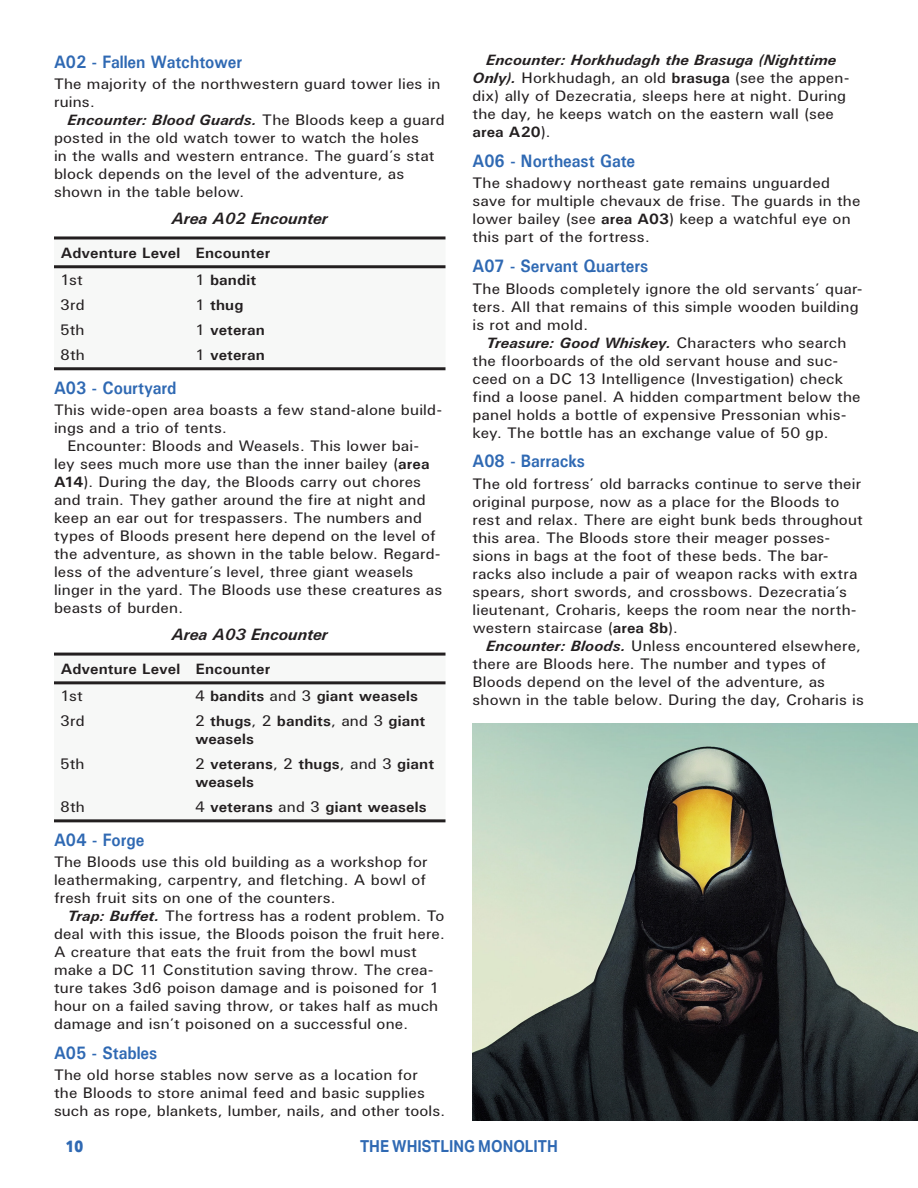
<style>
.page{position:relative;width:918px;height:1188px;background:#fff}
.page>*{position:absolute;margin:0;border:0;box-sizing:border-box;transform-origin:0 0}
.p_H4{font:700 18px "U001";color:#2f69b3;scale:.9 1}
.p_Table_Title{font:italic 700 16.5px "U001";color:#231f20}
.t1{font:700 16.5px "Aktiv Grotesk";color:#2f69b3;scale:.9 1}
.t2{font:800 16.5px "Aktiv Grotesk";color:#2f69b3;scale:.9 1}
.p_body{font:15px/18px "U001";letter-spacing:.01em;color:#231f20;scale:1.05 1}
.p_body_no_indent{font:15px/18px "U001";letter-spacing:.01em;color:#231f20;scale:1.05 1}
.p_table_body{font:700 15px/18px "U001";letter-spacing:.015em;color:#231f20;scale:1.05 1}
.p_table_header{font:700 15px "U001";letter-spacing:.01em;color:#231f20;scale:1.05 1}
.p_table_body-2{font:15px "U001";letter-spacing:.005em;color:#231f20;scale:1.05 1}
.s1{font-weight:700;font-style:italic}
.s2{font-weight:400}
.s3{font-weight:700}
</style>
<div class="page">
<svg style="left:54px;top:239px;width:392px;height:30px"></svg>
<hr style="left:54px;top:236px;width:135px;height:3px;background:#231f20">
<hr style="left:189px;top:236px;width:257px;height:3px;background:#231f20">
<hr style="left:54px;top:265px;width:135px;height:3px;background:#231f20">
<hr style="left:189px;top:265px;width:257px;height:3px;background:#231f20">
<hr style="left:54px;top:367px;width:135px;height:3px;background:#231f20">
<hr style="left:189px;top:367px;width:257px;height:3px;background:#231f20">
<svg style="left:54px;top:684px;width:392px;height:1px"></svg>
<hr style="left:54px;top:653px;width:135px;height:3px;background:#231f20">
<hr style="left:189px;top:653px;width:257px;height:3px;background:#231f20">
<hr style="left:54px;top:681px;width:135px;height:3px;background:#231f20">
<hr style="left:189px;top:681px;width:257px;height:3px;background:#231f20">
<hr style="left:54px;top:819px;width:135px;height:3px;background:#231f20">
<hr style="left:189px;top:819px;width:257px;height:3px;background:#231f20">
<img style="left:472px;top:724px;width:446px;height:396px">
<p class="p_H4" style="left:54px;top:50px;width:211px">A02 - Fallen Watchtower</p>
<p class="p_body_no_indent" style="left:54px;top:75px;width:370px">The majority of the northwestern guard tower lies in ruins.</p>
<p class="p_body" style="left:54px;top:111px;width:374px;text-indent:14px"><span class="s1">Encounter: Blood Guards.</span> The Bloods keep a guard posted in the old watch tower to watch the holes<br>in the walls and western entrance. The guard’s stat block depends on the level of the adventure, as shown in the table below.</p>
<p class="p_Table_Title" style="left:172px;top:208px;width:157px">Area A02 Encounter</p>
<p class="p_table_header" style="left:61px;top:243px;width:115px">Adventure Level</p>
<p class="p_table_header" style="left:196px;top:243px;width:72px">Encounter</p>
<p class="p_table_body-2" style="left:60px;top:270px;width:23px">1st</p>
<p class="p_table_body" style="left:195px;top:271px;width:60px"><span class="s2">1</span> bandit</p>
<p class="p_table_body-2" style="left:60px;top:295px;width:25px">3rd</p>
<p class="p_table_body" style="left:195px;top:296px;width:48px"><span class="s2">1</span> thug</p>
<p class="p_table_body-2" style="left:60px;top:320px;width:25px">5th</p>
<p class="p_table_body" style="left:195px;top:321px;width:68px"><span class="s2">1</span> veteran</p>
<p class="p_table_body-2" style="left:60px;top:345px;width:25px">8th</p>
<p class="p_table_body" style="left:195px;top:346px;width:68px"><span class="s2">1</span> veteran</p>
<p class="p_H4" style="left:54px;top:376px;width:138px">A03 - Courtyard</p>
<p class="p_body_no_indent" style="left:54px;top:401px;width:371px">This wide-open area boasts a few stand-alone build&shy;ings and a trio of tents.</p>
<p class="p_body" style="left:54px;top:437px;width:371px;text-indent:14px">Encounter: Bloods and Weasels. This lower bai&shy;ley sees much more use than the inner bailey (<span class="s3">area A14</span>). During the day, the Bloods carry out chores and train. They gather around the fire at night and keep an ear out for trespassers. The numbers and types of Bloods present here depend on the level of the adventure, as shown in the table below. Regard&shy;less of the adventure’s level, three giant weasels linger in the yard. The Bloods use these creatures as beasts of burden.</p>
<p class="p_Table_Title" style="left:172px;top:624px;width:157px">Area A03 Encounter</p>
<p class="p_table_header" style="left:61px;top:660px;width:115px">Adventure Level</p>
<p class="p_table_header" style="left:196px;top:660px;width:72px">Encounter</p>
<p class="p_table_body-2" style="left:60px;top:686px;width:23px">1st</p>
<p class="p_table_body" style="left:195px;top:687px;width:214px"><span class="s2">4</span> bandits <span class="s2">and 3</span> giant weasels</p>
<p class="p_table_body-2" style="left:60px;top:711px;width:25px">3rd</p>
<p class="p_table_body" style="left:195px;top:712px;width:221px"><span class="s2">2</span> thugs<span class="s2">, 2</span> bandits<span class="s2">, and 3</span> giant weasels</p>
<p class="p_table_body-2" style="left:60px;top:755px;width:25px">5th</p>
<p class="p_table_body" style="left:195px;top:755px;width:229px"><span class="s2">2</span> veterans<span class="s2">, 2</span> thugs<span class="s2">, and 3</span> giant weasels</p>
<p class="p_table_body-2" style="left:60px;top:798px;width:25px">8th</p>
<p class="p_table_body" style="left:195px;top:798px;width:222px"><span class="s2">4</span> veterans <span class="s2">and 3</span> giant weasels</p>
<p class="p_H4" style="left:54px;top:828px;width:102px">A04 - Forge</p>
<p class="p_body_no_indent" style="left:54px;top:853px;width:357px;text-align:justify">The Bloods use this old building as a workshop for leathermaking, carpentry, and fletching. A bowl of fresh fruit sits on one of the counters.</p>
<p class="p_body" style="left:54px;top:907px;width:374px;text-indent:14px"><span class="s1">Trap: Buffet.</span> The fortress has a rodent problem. To deal with this issue, the Bloods poison the fruit here.<br>A creature that eats the fruit from the bowl must make a DC 11 Constitution saving throw. The crea&shy;ture takes 3d6 poison damage and is poisoned for 1 hour on a failed saving throw, or takes half as much damage and isn’t poisoned on a successful one.</p>
<p class="p_H4" style="left:54px;top:1041px;width:116px">A05 - Stables</p>
<p class="p_body_no_indent" style="left:54px;top:1066px;width:374px">The old horse stables now serve as a location for<br>the Bloods to store animal feed and basic supplies such as rope, blankets, lumber, nails, and other tools.</p>
<p class="p_body" style="left:472px;top:51px;width:360px;text-indent:14px"><span class="s1">Encounter: Horkhudagh the Brasuga (Nighttime Only).</span> Horkhudagh, an old <span class="s3">brasuga</span> (see the appen&shy;dix) ally of Dezecratia, sleeps here at night. During the day, he keeps watch on the eastern wall (see <span class="s3">area A20</span>).</p>
<p class="p_H4" style="left:472px;top:150px;width:182px">A06 - Northeast Gate</p>
<p class="p_body_no_indent" style="left:472px;top:174px;width:371px">The shadowy northeast gate remains unguarded save for multiple chevaux de frise. The guards in the lower bailey (see <span class="s3">area A03</span>) keep a watchful eye on this part of the fortress.</p>
<p class="p_H4" style="left:472px;top:255px;width:197px">A07 - Servant Quarters</p>
<p class="p_body_no_indent" style="left:472px;top:279px;width:373px">The Bloods completely ignore the old servants’ quar&shy;ters. All that remains of this simple wooden building is rot and mold.</p>
<p class="p_body" style="left:472px;top:333px;width:371px;text-indent:14px"><span class="s1">Treasure: Good Whiskey.</span> Characters who search the floorboards of the old servant house and suc&shy;ceed on a DC 13 Intelligence (Investigation) check find a loose panel. A hidden compartment below the panel holds a bottle of expensive Pressonian whis&shy;key. The bottle has an exchange value of 50 gp.</p>
<p class="p_H4" style="left:472px;top:450px;width:127px">A08 - Barracks</p>
<p class="p_body_no_indent" style="left:472px;top:474px;width:374px">The old fortress’ old barracks continue to serve their original purpose, now as a place for the Bloods to rest and relax. There are eight bunk beds throughout this area. The Bloods store their meager posses&shy;sions in bags at the foot of these beds. The bar&shy;racks also include a pair of weapon racks with extra spears, short swords, and crossbows. Dezecratia’s lieutenant, Croharis, keeps the room near the north&shy;western staircase (<span class="s3">area 8b</span>).</p>
<p class="p_body" style="left:472px;top:636px;width:374px;text-indent:14px"><span class="s1">Encounter: Bloods.</span> Unless encountered elsewhere, there are Bloods here. The number and types of Bloods depend on the level of the adventure, as shown in the table below. During the day, Croharis is</p>
<p class="t2" style="left:66px;top:1137px;width:21px">10</p>
<p class="t1" style="left:360px;top:1137px;width:221px">THE WHISTLING MONOLITH</p>
</div>
